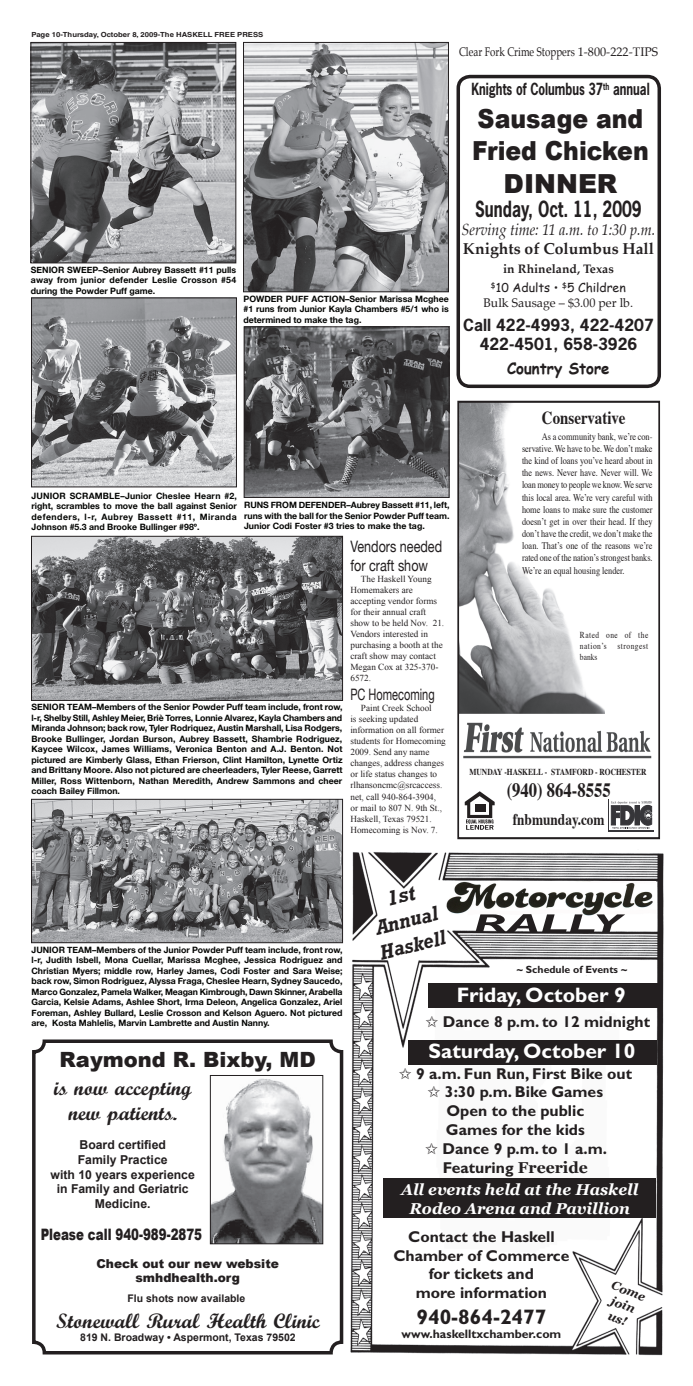
<style>
.page{position:relative;width:693px;height:1386px;background:#fff}
.page>*{position:absolute;margin:0;border:0;box-sizing:border-box;transform-origin:0 0}
.t1{font:900 26.25px/32.8px "Arial";color:#231f20;text-align:center;scale:.9 1}
.t2{font:italic 700 26.25px "Gill Sans";color:#231f20;scale:2 1}
.t3{font:21px/25.2px "Script Bold";color:#231f20;text-align:center}
.t4{font:700 21px "Gill Sans";color:#fff}
.t5{font:700 21px "News Gothic Std";color:#231f20;scale:.75 1}
.t6{font:900 21px "Arial";color:#231f20}
.t7{font:italic 700 21px/25.2px "Rockwell";color:#231f20;scale:.9 1}
.t8{font:700 21px "Gill Sans";color:#231f20}
.t9{font:700 20.3px "Times";color:#231f20;scale:.82 1}
.t10{font:700 18.29px "Times";color:#231f20;scale:.82 1}
.t11{font:700 16.28px "Times";color:#231f20;scale:.82 1}
.t12{font:700 15.75px/18.9px "Gill Sans";color:#231f20;text-align:center}
.t13{font:italic 700 15.75px/18.9px "Georgia";color:#fff;text-align:center}
.t14{font:700 15.75px/18.9px "News Gothic Std";color:#231f20;text-align:center}
.t15{font:italic 15.75px "Palatino";color:#231f20;scale:.9 1}
.t16{font:700 15.75px "News Gothic Std";color:#231f20;scale:.75 1}
.t17{font:15.75px/18.9px "Helvetica Neue";color:#231f20;scale:.8 1}
.t18{font:900 15.75px "Arial";color:#231f20;scale:.75 1}
.t19{font:700 15.75px "Palatino";color:#231f20}
.t20{font:700 15.75px "Comic Sans MS";color:#231f20;scale:.95 1}
.t21{font:15.75px "Helvetica Neue";color:#231f20;scale:.7 1}
.t22{font:700 12.25px/14.7px "Arial";color:#231f20;text-align:center}
.t23{font:12.25px "Palatino";color:#231f20;scale:.8 1}
.t24{font:900 12.25px/14.7px "Arial";color:#231f20;text-align:center}
.t25{font:700 12.25px "Gill Sans";color:#231f20}
.t26{font:12.25px "Palatino";color:#231f20}
.t27{font:12.25px "Comic Sans MS";color:#231f20}
.t28{font:700 12.25px "Palatino";color:#231f20}
.t29{font:italic 700 12.25px/14.7px "Georgia";color:#231f20;text-align:center}
.t30{font:700 10.5px "Arial";color:#231f20}
.t31{font:700 10.5px "Gill Sans";color:#231f20}
.t32{font:10.15px/12.2px "Times";letter-spacing:-.005em;color:#231f20;text-align:justify;scale:.82 1}
.t33{font:9.19px/11px "Times New Roman";color:#231f20}
.t34{font:9.1px/10.9px "Times";letter-spacing:.06em;color:#231f20;text-align:justify;scale:.82 1}
.t35{font:700 9.1px "Times";color:#231f20;scale:.82 1}
.t36{font:700 8.75px/10.5px "Helvetica Neue";color:#040503;text-align:justify}
.t37{font:700 7px "Helvetica";color:#231f20;scale:1.1 1}
.s1{font-family:"Georgia"}
</style>
<div class="page">
<img style="left:350px;top:852px;width:314px;height:504px">
<img style="left:443px;top:881px;width:212px;height:37px">
<div style="left:429px;top:984px;width:229px;height:24px;background:#231f20"></div>
<div style="left:408px;top:1040px;width:248px;height:24px;background:#231f20"></div>
<div style="left:383px;top:1179px;width:273px;height:39px;background:#231f20"></div>
<div style="left:32px;top:1040px;width:311px;height:314px;border:4px solid #231f20;border-radius:10px"></div>
<img style="left:212px;top:1078px;width:109px;height:164px">
<div style="left:210px;top:1075px;width:113px;height:169px;border:1px solid #231f20"></div>
<svg style="left:609px;top:830px;width:45px;height:1px"></svg>
<svg style="left:610px;top:805px;width:43px;height:21px"></svg>
<svg style="left:611px;top:801px;width:41px;height:28px"></svg>
<svg style="left:465px;top:791px;width:30px;height:39px"></svg>
<img style="left:463px;top:722px;width:189px;height:37px">
<img style="left:460px;top:404px;width:145px;height:310px">
<div style="left:457px;top:401px;width:203px;height:438px;border:2px solid #231f20"></div>
<div style="left:457px;top:75px;width:204px;height:313px;border:4px solid #231f20;border-radius:12px"></div>
<img style="left:246px;top:328px;width:202px;height:168px">
<div style="left:244px;top:326px;width:206px;height:172px;border:1px solid #231f20"></div>
<img style="left:245px;top:44px;width:202px;height:246px">
<div style="left:243px;top:42px;width:206px;height:250px;border:1px solid #231f20"></div>
<img style="left:32px;top:44px;width:202px;height:217px">
<div style="left:30px;top:42px;width:206px;height:221px;border:1px solid #231f20"></div>
<img style="left:33px;top:300px;width:202px;height:185px">
<div style="left:31px;top:298px;width:206px;height:189px;border:1px solid #231f20"></div>
<img style="left:33px;top:538px;width:308px;height:161px">
<div style="left:31px;top:536px;width:312px;height:165px;border:1px solid #231f20"></div>
<img style="left:33px;top:801px;width:308px;height:140px">
<div style="left:31px;top:799px;width:312px;height:144px;border:1px solid #231f20"></div>
<svg style="left:387px;top:886px;width:30px;height:20px"></svg>
<p class="t37" style="left:32px;top:30px;width:212px">Page 10‑Thursday, October 8, 2009‑The HASKELL FREE PRESS</p>
<p class="t36" style="left:31px;top:264px;width:207px">SENIOR SWEEP–Senior Aubrey Bassett #11 pulls away from junior defender Leslie Crosson #54 during the Powder Puff game.</p>
<p class="t36" style="left:244px;top:293px;width:207px">POWDER PUFF ACTION–Senior Marissa Mcghee #1 runs from Junior Kayla Chambers #5/1 who is determined to make the tag.</p>
<h3 class="t23" style="left:459px;top:41px;width:251px">Clear Fork Crime Stoppers 1-800-222-TIPS</h3>
<h3 class="t16" style="left:471px;top:78px;width:239px">Knights of Columbus 37<sup>th</sup> annual</h3>
<h1 class="t1" style="left:472px;top:101px;width:198px">Sausage and<br>Fried Chicken<br>DINNER</h1>
<h2 class="t5" style="left:475px;top:195px;width:223px">Sunday, Oct. 11, 2009</h2>
<h3 class="t15" style="left:462px;top:218px;width:217px">Serving time: 11 a.m. to 1:30 p.m.</h3>
<h3 class="t19" style="left:463px;top:236px;width:193px">Knights of Columbus Hall</h3>
<h3 class="t28" style="left:503px;top:259px;width:112px">in Rhineland, Texas</h3>
<h3 class="t27" style="left:491px;top:279px;width:136px"><sup>$</sup>10 Adults • <sup>$</sup>5 Children</h3>
<h3 class="t26" style="left:484px;top:293px;width:151px">Bulk Sausage – $3.00 per lb.</h3>
<h3 class="t14" style="left:463px;top:315px;width:192px">Call 422-4993, 422-4207<br>422-4501, 658-3926</h3>
<h3 class="t20" style="left:507px;top:356px;width:109px">Country Store</h3>
<p class="t36" style="left:32px;top:490px;width:207px">JUNIOR SCRAMBLE–Junior Cheslee Hearn #2, right, scrambles to move the ball against Senior defenders, l-r, Aubrey Bassett #11, Miranda Johnson #5.3 and Brooke Bullinger #98º.</p>
<p class="t36" style="left:244px;top:500px;width:207px">RUNS FROM DEFENDER–Aubrey Bassett #11, left, runs with the ball for the Senior Powder Puff team.<br>Junior Codi Foster #3 tries to make the tag.</p>
<h3 class="t17" style="left:350px;top:537px;width:116px">Vendors needed for craft show</h3>
<p class="t33" style="left:350px;top:573px;width:95px;text-indent:11px">The Haskell Young<br>Homemakers are accepting vendor forms for their annual craft show to be held Nov. 21.<br>Vendors interested in purchasing a booth at the craft show may contact<br>Megan Cox at 325-370-<br>6572.</p>
<h3 class="t21" style="left:350px;top:685px;width:122px">PC Homecoming</h3>
<p class="t33" style="left:350px;top:703px;width:97px;text-indent:11px">Paint Creek School<br>is seeking updated information on all former students for Homecoming<br>2009. Send any name changes, address changes or life status changes to rlhansoncmc@srcaccess. net, call 940-864-3904, or mail to 807 N. 9th St.,<br>Haskell, Texas 79521.<br>Homecoming is Nov. 7.</p>
<p class="t36" style="left:32px;top:702px;width:313px">SENIOR TEAM–Members of the Senior Powder Puff team include, front row, l-r, Shelby Still, Ashley Meier, Briè Torres, Lonnie Alvarez, Kayla Chambers and Miranda Johnson; back row, Tyler Rodriquez, Austin Marshall, Lisa Rodgers, Brooke Bullinger, Jordan Burson, Aubrey Bassett, Shambrie Rodriguez, Kaycee Wilcox, James Williams, Veronica Benton and A.J. Benton. Not pictured are Kimberly Glass, Ethan Frierson, Clint Hamilton, Lynette Ortiz and Brittany Moore. Also not pictured are cheerleaders, Tyler Reese, Garrett Miller, Ross Wittenborn, Nathan Meredith, Andrew Sammons and cheer coach Bailey Fillmon.</p>
<h3 class="t10" style="left:542px;top:406px;width:103px">Conservative</h3>
<p class="t32" style="left:522px;top:431px;width:161px;text-indent:20px">As a community bank, we’re con&shy;servative. We have to be. We don’t make the kind of loans you’ve heard about in the news. Never have. Never will. We loan money to people we know. We serve this local area. We’re very careful with home loans to make sure the customer doesn’t get in over their head. If they don’t have the credit, we don’t make the loan. That’s one of the reasons we’re rated one of the nation’s strongest banks.<br>We’re an equal housing lender.</p>
<p class="t34" style="left:580px;top:630px;width:85px">Rated one of the nation’s strongest banks</p>
<p class="t35" style="left:469px;top:766px;width:217px">MUNDAY -HASKELL - STAMFORD - ROCHESTER</p>
<h3 class="t9" style="left:507px;top:776px;width:128px">(940) 864-8555</h3>
<h3 class="t11" style="left:513px;top:808px;width:114px">fnbmunday.com</h3>
<p class="t36" style="left:32px;top:944px;width:313px">JUNIOR TEAM–Members of the Junior Powder Puff team include, front row, l-r, Judith Isbell, Mona Cuellar, Marissa Mcghee, Jessica Rodriguez and Christian Myers; middle row, Harley James, Codi Foster and Sara Weise; back row, Simon Rodriguez, Alyssa Fraga, Cheslee Hearn, Sydney Saucedo, Marco Gonzalez, Pamela Walker, Meagan Kimbrough, Dawn Skinner, Arabella Garcia, Kelsie Adams, Ashlee Short, Irma Deleon, Angelica Gonzalez, Ariel Foreman, Ashley Bullard, Leslie Crosson and Kelson Aguero. Not pictured are, Kosta Mahlelis, Marvin Lambrette and Austin Nanny.</p>
<h2 class="t6" style="left:60px;top:1044px;width:258px">Raymond R. Bixby, MD</h2>
<h2 class="t3" style="left:54px;top:1075px;width:139px">is now accepting new patients.</h2>
<h3 class="t22" style="left:51px;top:1138px;width:146px">Board certified<br>Family Practice<br>with 10 years experience in Family and Geriatric<br>Medicine.</h3>
<h3 class="t18" style="left:41px;top:1223px;width:217px">Please call 940-989-2875</h3>
<h3 class="t24" style="left:96px;top:1256px;width:184px">Check out our new website smhdhealth.org</h3>
<p class="t30" style="left:127px;top:1291px;width:119px">Flu shots now available</p>
<h2 class="t3" style="left:56px;top:1308px;width:265px">Stonewall Rural Health Clinic</h2>
<p class="t30" style="left:80px;top:1330px;width:217px">819 N. Broadway • Aspermont, Texas 79502</p>
<h2 class="t7" style="left:371px;top:915px;width:76px;rotate:-13deg">Annual<br>Haskell</h2>
<h1 class="t2" style="left:473px;top:908px;width:76px">RALLY</h1>
<p class="t31" style="left:517px;top:963px;width:112px">~ Schedule of Events ~</p>
<h2 class="t4" style="left:457px;top:983px;width:170px">Friday, October 9</h2>
<h3 class="t12" style="left:426px;top:1012px;width:226px">✩ Dance 8 p.m. to 12 midnight</h3>
<h3 class="t12" style="left:399px;top:1064px;width:235px">✩ 9 a.m. Fun Run, First Bike out ✩ 3:30 p.m. Bike Games<br>Open to the public<br>Games for the kids<br>✩ Dance 9 p.m. to 1 a.m.<br>Featuring <span class="s1">Freeride</span></h3>
<h3 class="t13" style="left:401px;top:1180px;width:239px">All events held at the Haskell<br>Rodeo Arena and Pavillion</h3>
<h2 class="t4" style="left:429px;top:1039px;width:208px">Saturday, October 10</h2>
<h3 class="t12" style="left:393px;top:1227px;width:178px">Contact the Haskell<br>Chamber of Commerce for tickets and<br>more information</h3>
<h2 class="t8" style="left:417px;top:1304px;width:131px">940-864-2477</h2>
<h3 class="t25" style="left:402px;top:1327px;width:161px">www.haskelltxchamber.com</h3>
<h3 class="t29" style="left:615px;top:1278px;width:37px;rotate:22deg">Come join us!</h3>
</div>
